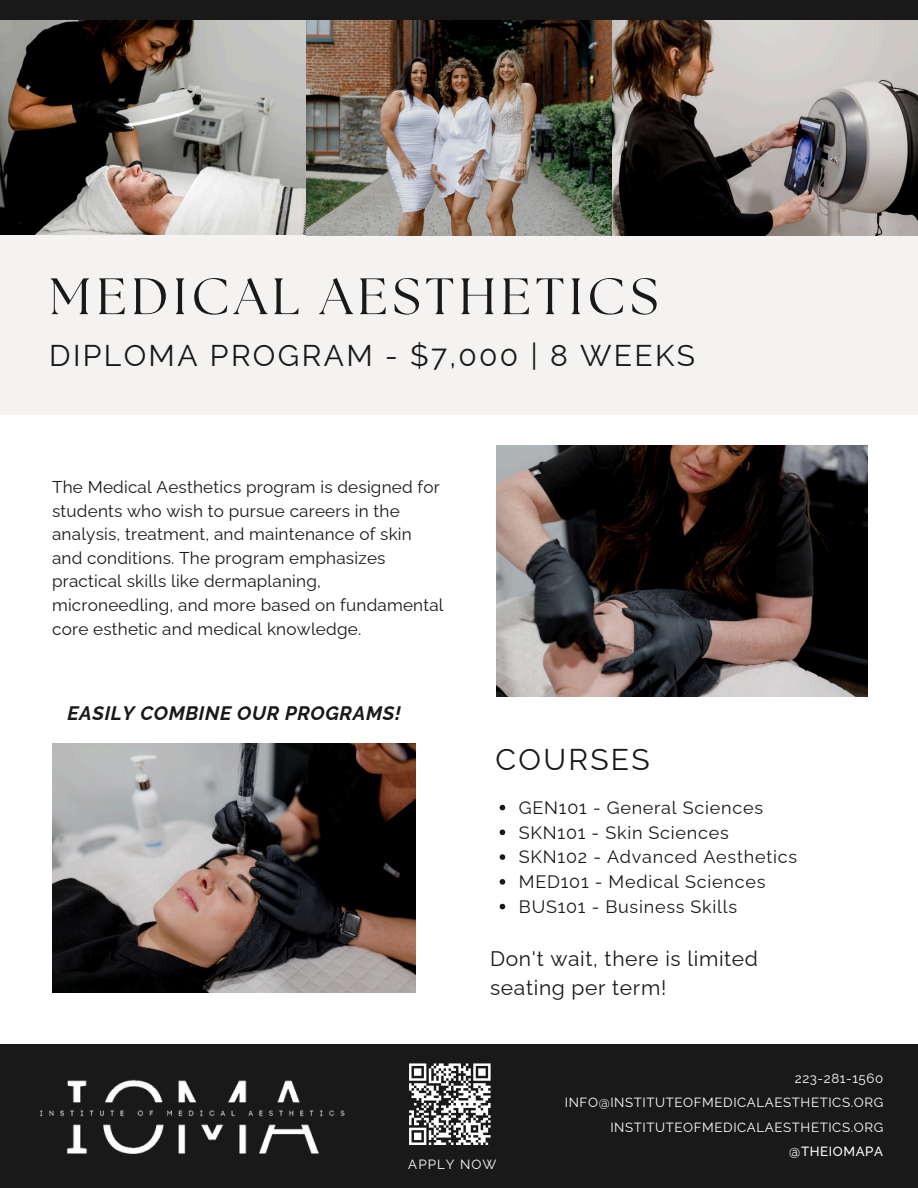
<style>
.page{position:relative;width:918px;height:1188px;background:#fff}
.page>*{position:absolute;margin:0;border:0;box-sizing:border-box;transform-origin:0 0}
.t1{font:51px "The Seasons";letter-spacing:.095em;color:#191919}
.t2{font:30px "Raleway";letter-spacing:.08em;color:#191919}
.t3{font:21px/29.2px "Raleway";letter-spacing:.03em;color:#191919}
.t4{font:italic 700 19.5px "Raleway";letter-spacing:.03em;color:#191919}
.t5{font:18px "Raleway";letter-spacing:.04em;color:#191919}
.t6{font:17.1px/23.7px "Raleway";letter-spacing:.01em;color:#191919}
.t7{font:13.35px "Raleway";letter-spacing:.045em;color:#fff}
.t8{font:500 13.35px "Raleway";letter-spacing:.045em;color:#fff}
.t9{font:13.35px "Raleway";letter-spacing:.08em;color:#fff}
</style>
<div class="page">
<div style="left:0;top:228px;width:918px;height:187px;background:#f4f3f2"></div>
<img style="left:0;top:20px;width:918px;height:216px">
<img style="left:52px;top:744px;width:363px;height:248px">
<div style="left:0;top:0;width:918px;height:20px;background:#191919"></div>
<div style="left:0;top:1044px;width:918px;height:144px;background:#191919"></div>
<img style="left:496px;top:445px;width:372px;height:251px">
<img style="left:39px;top:1079px;width:306px;height:75px">
<svg style="left:500px;top:805px;width:5px;height:5px"></svg>
<svg style="left:500px;top:830px;width:5px;height:5px"></svg>
<svg style="left:500px;top:854px;width:5px;height:6px"></svg>
<svg style="left:500px;top:879px;width:5px;height:6px"></svg>
<svg style="left:500px;top:904px;width:5px;height:5px"></svg>
<svg style="left:409px;top:1063px;width:82px;height:82px"></svg>
<p class="t1" style="left:49px;top:273px;width:611px">MEDICAL AESTHETICS</p>
<p class="t2" style="left:49px;top:338px;width:647px">DIPLOMA PROGRAM - $7,000 | 8 WEEKS</p>
<p class="t6" style="left:52px;top:475px;width:393px">The Medical Aesthetics program is designed for students who wish to pursue careers in the analysis, treatment, and maintenance of skin and conditions. The program emphasizes practical skills like dermaplaning, microneedling, and more based on fundamental core esthetic and medical knowledge.</p>
<h4 class="t4" style="left:67px;top:702px;width:335px">EASILY COMBINE OUR PROGRAMS!</h4>
<p class="t2" style="left:496px;top:742px;width:156px">COURSES</p>
<h1 class="t5" style="left:519px;top:797px;width:246px">GEN101 - General Sciences</h1>
<h2 class="t5" style="left:519px;top:822px;width:211px">SKN101 - Skin Sciences</h2>
<h5 class="t5" style="left:519px;top:846px;width:280px">SKN102 - Advanced Aesthetics</h5>
<h3 class="t5" style="left:519px;top:871px;width:248px">MED101 - Medical Sciences</h3>
<p class="t5" style="left:519px;top:896px;width:220px">BUS101 - Business Skills</p>
<p class="t3" style="left:490px;top:944px;width:269px">Don't wait, there is limited seating per term!</p>
<p class="t9" style="left:408px;top:1156px;width:90px">APPLY NOW</p>
<p class="t7" style="left:795px;top:1071px;width:90px">223-281-1560</p>
<h2 class="t7" style="left:565px;top:1095px;width:320px">INFO@INSTITUTEOFMEDICALAESTHETICS.ORG</h2>
<p class="t7" style="left:610px;top:1119px;width:274px">INSTITUTEOFMEDICALAESTHETICS.ORG</p>
<p class="t8" style="left:789px;top:1144px;width:96px">@THEIOMAPA</p>
</div>
